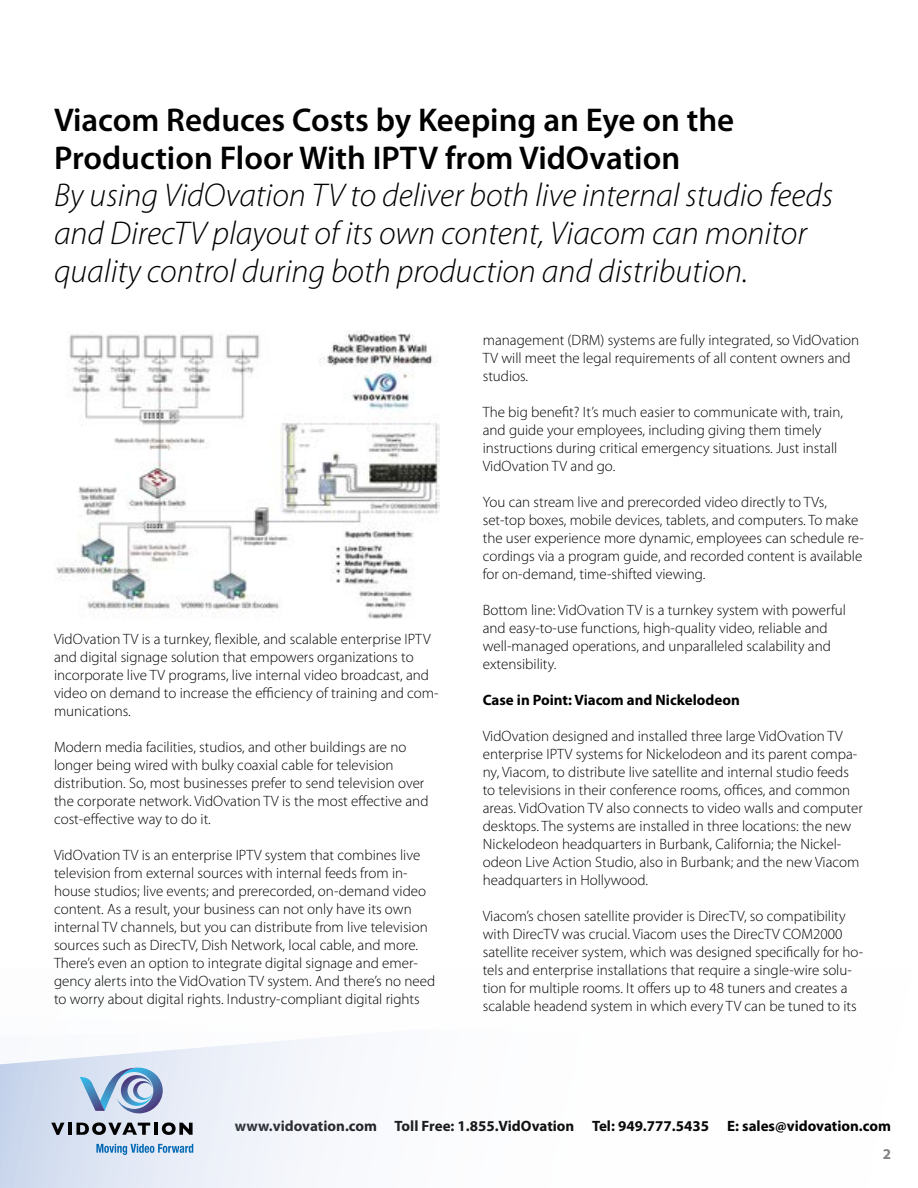
<style>
.page{position:relative;width:918px;height:1188px;background:#fff}
.page>*{position:absolute;margin:0;border:0;box-sizing:border-box;transform-origin:0 0}
.t1{font:italic 300 33px/37.8px "Myriad Pro";color:#000}
.t2{font:600 33px/37.8px "Myriad Pro";color:#000}
.t3{font:300 15px/18px "Myriad Pro";color:#000}
.t4{font:700 15px "Myriad Pro";color:#000}
.t5{font:700 15px "Myriad Pro";color:#808285}
</style>
<div class="page">
<svg style="left:0;top:1098px;width:315px;height:90px"></svg>
<svg style="left:0;top:1037px;width:328px;height:61px;fill:#eff2f9"></svg>
<svg style="left:51px;top:1123px;width:14px;height:12px"></svg>
<hr style="left:68px;top:1123px;width:4px;height:12px;background:#010201">
<svg style="left:76px;top:1122px;width:74px;height:13px"></svg>
<hr style="left:154px;top:1123px;width:4px;height:12px;background:#010201">
<svg style="left:162px;top:1122px;width:31px;height:13px"></svg>
<svg style="left:80px;top:1068px;width:83px;height:45px;background:#9db5d4"></svg>
<svg style="left:96px;top:1144px;width:97px;height:11px"></svg>
<img style="left:56px;top:330px;width:383px;height:289px">
<h1 class="t2" style="left:54px;top:100px;width:682px">Viacom Reduces Costs by Keeping an Eye on the<br>Production Floor With IPTV from VidOvation</h1>
<h1 class="t1" style="left:54px;top:176px;width:781px">By using VidOvation TV to deliver both live internal studio feeds and DirecTV playout of its own content, Viacom can monitor quality control during both production and distribution.</h1>
<p class="t3" style="left:54px;top:630px;width:386px">VidOvation TV is a turnkey, flexible, and scalable enterprise IPTV and digital signage solution that empowers organizations to incorporate live TV programs, live internal video broadcast, and video on demand to increase the efficiency of training and com&shy;munications.</p>
<p class="t3" style="left:54px;top:738px;width:376px">Modern media facilities, studios, and other buildings are no longer being wired with bulky coaxial cable for television distribution. So, most businesses prefer to send television over the corporate network. VidOvation TV is the most effective and cost-effective way to do it.</p>
<p class="t3" style="left:54px;top:846px;width:383px">VidOvation TV is an enterprise IPTV system that combines live television from external sources with internal feeds from in&shy;house studios; live events; and prerecorded, on-demand video content. As a result, your business can not only have its own internal TV channels, but you can distribute from live television sources such as DirecTV, Dish Network, local cable, and more.<br>There’s even an option to integrate digital signage and emer&shy;gency alerts into the VidOvation TV system. And there’s no need to worry about digital rights. Industry-compliant digital rights</p>
<p class="t3" style="left:483px;top:331px;width:378px">management (DRM) systems are fully integrated, so VidOvation<br>TV will meet the legal requirements of all content owners and studios.</p>
<p class="t3" style="left:483px;top:403px;width:362px">The big benefit? It’s much easier to communicate with, train, and guide your employees, including giving them timely instructions during critical emergency situations. Just install VidOvation TV and go.</p>
<p class="t3" style="left:483px;top:493px;width:383px">You can stream live and prerecorded video directly to TVs, set-top boxes, mobile devices, tablets, and computers. To make the user experience more dynamic, employees can schedule re&shy;cordings via a program guide, and recorded content is available for on-demand, time-shifted viewing.</p>
<p class="t3" style="left:483px;top:601px;width:365px">Bottom line: VidOvation TV is a turnkey system with powerful and easy-to-use functions, high-quality video, reliable and well-managed operations, and unparalleled scalability and extensibility.</p>
<p class="t4" style="left:483px;top:690px;width:259px">Case in Point: Viacom and Nickelodeon</p>
<p class="t3" style="left:483px;top:727px;width:382px">VidOvation designed and installed three large VidOvation TV enterprise IPTV systems for Nickelodeon and its parent compa&shy;ny, Viacom, to distribute live satellite and internal studio feeds to televisions in their conference rooms, offices, and common areas. VidOvation TV also connects to video walls and computer desktops. The systems are installed in three locations: the new Nickelodeon headquarters in Burbank, California; the Nickel&shy;odeon Live Action Studio, also in Burbank; and the new Viacom headquarters in Hollywood.</p>
<p class="t3" style="left:483px;top:907px;width:382px">Viacom’s chosen satellite provider is DirecTV, so compatibility with DirecTV was crucial. Viacom uses the DirecTV COM2000 satellite receiver system, which was designed specifically for ho&shy;tels and enterprise installations that require a single-wire solu&shy;tion for multiple rooms. It offers up to 48 tuners and creates a scalable headend system in which every TV can be tuned to its</p>
<p class="t4" style="left:235px;top:1117px;width:658px">www.vidovation.com Toll Free: 1.855.VidOvation Tel: 949.777.5435 E: sales@vidovation.com</p>
<p class="t5" style="left:883px;top:1145px;width:10px">2</p>
</div>
